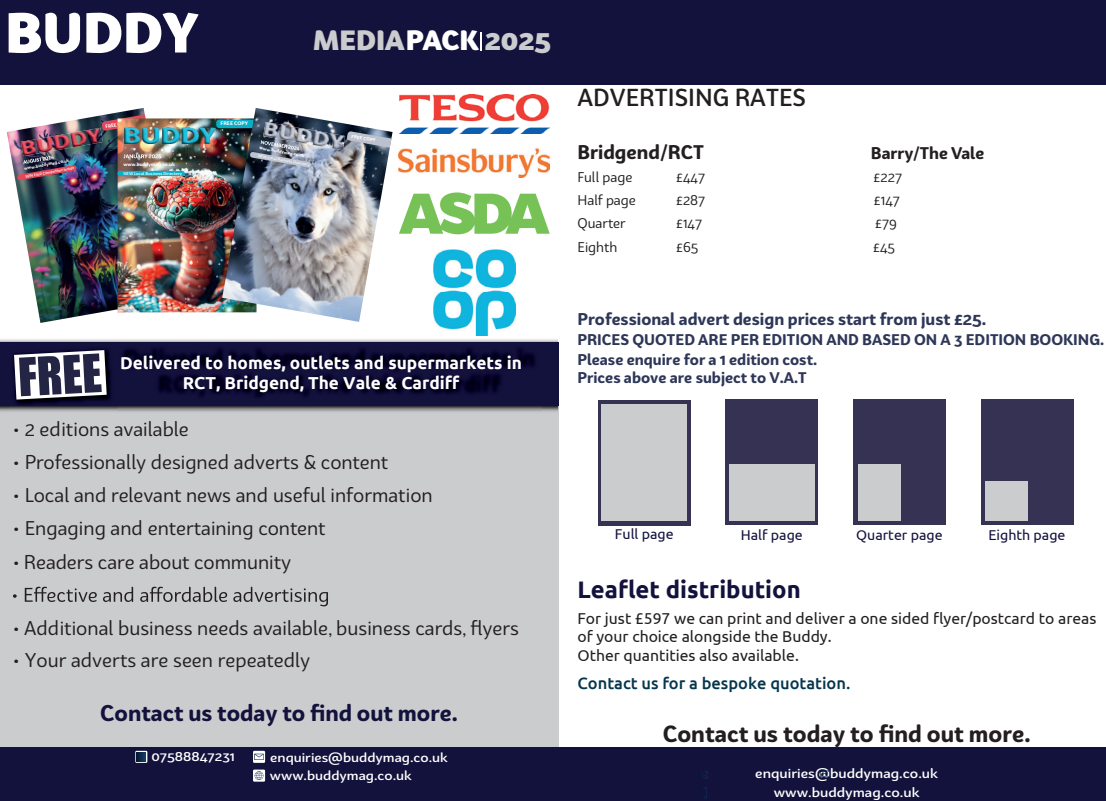
<style>
.page{position:relative;width:1106px;height:801px;background:#fff}
.page>*{position:absolute;margin:0;border:0;box-sizing:border-box;transform-origin:0 0}
.t1{font:900 54.5px "Bw Surco";letter-spacing:-.005em;color:#fff}
.t2{font:900 27px "Bw Surco";color:#cbccce}
.t3{font:700 23.75px "Ubuntu";color:#13123d}
.t4{font:500 23.75px "Bw Surco";color:#231f20}
.t5{font:700 22.75px "Bw Surco";color:#231f20}
.t6{font:700 22px "Bw Surco";color:#13123d}
.t7{font:19.25px "Bw Surco";color:#231f20}
.t8{font:700 19.25px "Bw Surco";color:#231f20}
.t9{font:700 17.25px/20.2px "Ubuntu";color:#fff;text-align:center}
.t10{font:700 16.5px "Bw Surco";color:#2e3758}
.t11{font:500 16.5px "Ubuntu";color:#05364d}
.t12{font:700 16.5px "Bw Surco";color:#231f20}
.t13{font:15.75px/19px "Ubuntu";color:#231f20}
.t14{font:700 15px/20.2px "Bw Surco";color:#2e3758}
.t15{font:14.25px "Ubuntu";color:#13123d}
.t16{font:13.75px "Bw Surco";color:#231f20}
.t17{font:500 12.75px "Bw Surco";color:#fff;scale:1.11 1}
.t18{font:500 12.5px "Bw Surco";color:#fff;scale:1.11 1}
.t19{font:700 5px "Bw Surco";color:#fff;scale:1.05 1}
.t20{font:700 4.75px "Bw Surco";color:#fff;scale:1.05 1}
.t21{font:700 4.5px "Bw Surco";color:#fff}
.t22{font:700 4.25px "Bw Surco";color:#fff}
.t23{font:500 4px "Bw Surco";color:#fff;scale:1.05 1}
.t24{font:500 3.75px "Bw Surco";color:#fff}
.s1{color:#fff}
</style>
<div class="page">
<div style="left:598px;top:400px;width:92px;height:125px;background:#353254"></div>
<div style="left:601px;top:404px;width:86px;height:117px;background:#cbccce"></div>
<div style="left:726px;top:399px;width:92px;height:126px;background:#353254"></div>
<div style="left:729px;top:464px;width:85px;height:57px;background:#cbccce"></div>
<div style="left:853px;top:399px;width:92px;height:126px;background:#353254"></div>
<div style="left:858px;top:464px;width:42px;height:57px;background:#cbccce"></div>
<div style="left:981px;top:399px;width:92px;height:126px;background:#353254"></div>
<div style="left:985px;top:481px;width:42px;height:40px;background:#cbccce"></div>
<div style="left:555px;top:0;width:551px;height:84px;background:#13123d"></div>
<div style="left:551px;top:747px;width:555px;height:54px;background:#13123d"></div>
<svg style="left:703px;top:787px;width:4px;height:11px"></svg>
<svg style="left:699px;top:769px;width:9px;height:10px"></svg>
<svg style="left:820px;top:770px;width:10px;height:7px"></svg>
<div style="left:0;top:355px;width:558px;height:436px;background:#cbccce"></div>
<img style="left:0;top:405px;width:558px;height:7px">
<div style="left:0;top:342px;width:558px;height:63px;background:#13123d"></div>
<img style="left:10px;top:349px;width:105px;height:60px">
<svg style="left:14px;top:350px;width:93px;height:49px"></svg>
<div style="left:0;top:747px;width:558px;height:54px;background:#13123d"></div>
<div style="left:135px;top:751px;width:12px;height:12px;background:#143965"></div>
<svg style="left:253px;top:769px;width:12px;height:12px"></svg>
<svg style="left:253px;top:751px;width:12px;height:12px"></svg>
<svg style="left:136px;top:752px;width:8px;height:10px"></svg>
<svg style="left:255px;top:771px;width:8px;height:9px"></svg>
<svg style="left:254px;top:754px;width:10px;height:6px"></svg>
<div style="left:0;top:0;width:558px;height:84px;background:#13123d"></div>
<svg style="left:480px;top:32px;width:2px;height:18px"></svg>
<img style="left:117px;top:349px;width:425px;height:63px">
<svg style="left:13px;top:587px;width:315px;height:19px"></svg>
<svg style="left:399px;top:192px;width:150px;height:42px"></svg>
<img style="left:399px;top:95px;width:151px;height:38px">
<img style="left:433px;top:249px;width:82px;height:87px">
<img style="left:399px;top:148px;width:151px;height:29px">
<img style="left:7px;top:108px;width:170px;height:215px">
<svg style="left:102px;top:113px;width:55px;height:18px"></svg>
<img style="left:21px;top:128px;width:82px;height:28px">
<svg style="left:17px;top:155px;width:59px;height:25px"></svg>
<img style="left:118px;top:118px;width:104px;height:194px">
<svg style="left:216px;top:119px;width:6px;height:9px"></svg>
<img style="left:125px;top:128px;width:91px;height:16px">
<svg style="left:123px;top:154px;width:38px;height:4px"></svg>
<div style="left:118px;top:171px;width:67px;height:5px;background:#07b0c8;border-radius:3px"></div>
<img style="left:222px;top:108px;width:168px;height:214px">
<svg style="left:347px;top:131px;width:45px;height:18px"></svg>
<img style="left:263px;top:122px;width:82px;height:28px">
<svg style="left:250px;top:140px;width:61px;height:28px"></svg>
<h1 class="t1" style="left:5px;top:-6px;width:195px">BUDDY</h1>
<h2 class="t2" style="left:313px;top:21px;width:239px">MEDIA<span class="s1">PACK</span> 2025</h2>
<p class="t22" style="left:24px;top:165px;width:47px;rotate:-10deg">www.buddymag.co.uk</p>
<p class="t24" style="left:25px;top:174px;width:51px;rotate:-10deg">WIN £100 Competiton Inside</p>
<p class="t21" style="left:105px;top:123px;width:26px;rotate:-10deg">FREE COPY</p>
<p class="t20" style="left:123px;top:161px;width:51px">www.buddymag.co.uk</p>
<p class="t23" style="left:123px;top:171px;width:57px">NEW Local Business Directory</p>
<p class="t19" style="left:220px;top:120px;width:28px">FREE COPY</p>
<p class="t22" style="left:260px;top:145px;width:47px;rotate:10deg">www.buddymag.co.uk</p>
<p class="t24" style="left:259px;top:153px;width:54px;rotate:10deg">NEW Local Business Directory</p>
<p class="t21" style="left:352px;top:133px;width:26px;rotate:10deg">FREE COPY</p>
<p class="t9" style="left:120px;top:352px;width:403px">Delivered to homes, outlets and supermarkets in<br>RCT, Bridgend, The Vale &amp; Cardiff</p>
<p class="t7" style="left:13px;top:416px;width:177px">• 2 editions available</p>
<p class="t7" style="left:13px;top:449px;width:377px">• Professionally designed adverts &amp; content</p>
<p class="t7" style="left:13px;top:482px;width:421px">• Local and relevant news and useful information</p>
<p class="t7" style="left:13px;top:515px;width:314px">• Engaging and entertaining content</p>
<p class="t7" style="left:13px;top:549px;width:280px">• Readers care about community</p>
<p class="t7" style="left:13px;top:615px;width:507px">• Additional business needs available, business cards, flyers</p>
<p class="t7" style="left:13px;top:648px;width:299px">• Your adverts are seen repeatedly</p>
<p class="t6" style="left:100px;top:697px;width:359px">Contact us today to find out more.</p>
<p class="t18" style="left:151px;top:748px;width:77px">07588847231</p>
<p class="t18" style="left:270px;top:766px;width:129px">www.buddymag.co.uk</p>
<p class="t18" style="left:270px;top:748px;width:161px">enquiries@buddymag.co.uk</p>
<p class="t4" style="left:577px;top:81px;width:230px">ADVERTISING RATES</p>
<p class="t8" style="left:577px;top:139px;width:128px">Bridgend/RCT</p>
<p class="t12" style="left:871px;top:142px;width:115px">Barry/The Vale</p>
<p class="t16" style="left:577px;top:168px;width:57px">Full page</p>
<p class="t16" style="left:676px;top:168px;width:30px">£447</p>
<p class="t16" style="left:873px;top:168px;width:30px">£227</p>
<p class="t16" style="left:577px;top:191px;width:60px">Half page</p>
<p class="t16" style="left:676px;top:191px;width:31px">£287</p>
<p class="t16" style="left:873px;top:191px;width:28px">£147</p>
<p class="t16" style="left:577px;top:214px;width:50px">Quarter</p>
<p class="t16" style="left:676px;top:214px;width:28px">£147</p>
<p class="t16" style="left:875px;top:214px;width:23px">£79</p>
<p class="t16" style="left:577px;top:238px;width:41px">Eighth</p>
<p class="t16" style="left:676px;top:238px;width:24px">£65</p>
<p class="t16" style="left:873px;top:238px;width:24px">£45</p>
<p class="t10" style="left:577px;top:307px;width:410px">Professional advert design prices start from just £25.</p>
<p class="t14" style="left:577px;top:329px;width:528px">PRICES QUOTED ARE PER EDITION AND BASED ON A 3 EDITION BOOKING.<br>Please enquire for a 1 edition cost.</p>
<p class="t14" style="left:577px;top:367px;width:231px">Prices above are subject to V.A.T</p>
<p class="t15" style="left:615px;top:526px;width:60px">Full page</p>
<p class="t15" style="left:741px;top:526px;width:64px">Half page</p>
<p class="t15" style="left:856px;top:526px;width:88px">Quarter page</p>
<p class="t15" style="left:988px;top:526px;width:79px">Eighth page</p>
<p class="t3" style="left:577px;top:575px;width:225px">Leaflet distribution</p>
<p class="t13" style="left:577px;top:608px;width:520px">For just £597 we can print and deliver a one sided flyer/postcard to areas of your choice alongside the Buddy.<br>Other quantities also available.</p>
<p class="t11" style="left:577px;top:672px;width:274px">Contact us for a bespoke quotation.</p>
<p class="t5" style="left:662px;top:718px;width:369px">Contact us today to find out more.</p>
<p class="t17" style="left:773px;top:784px;width:133px">www.buddymag.co.uk</p>
<p class="t17" style="left:755px;top:765px;width:166px">enquiries@buddymag.co.uk</p>
</div>
